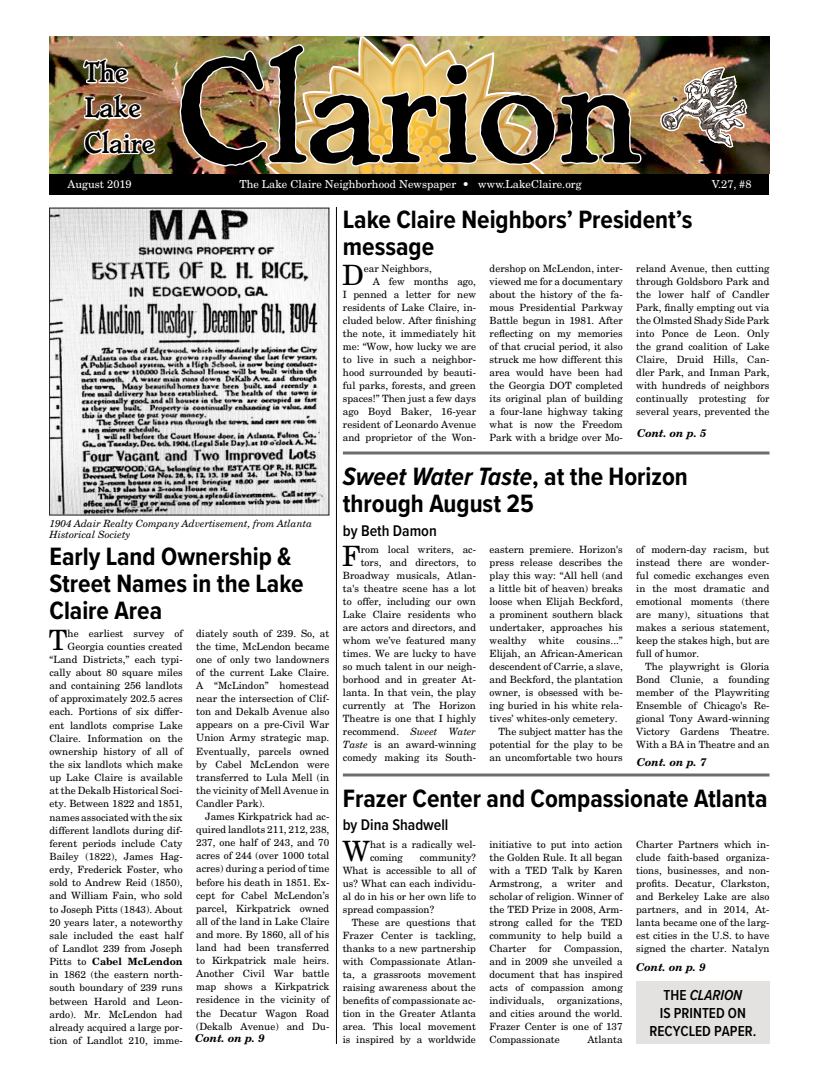
<style>
.page{position:relative;width:819px;height:1080px;background:#fff}
.page>*{position:absolute;margin:0;border:0;box-sizing:border-box;transform-origin:0 0}
.t1{font:153.7px "Chesterfield Ant D";color:#000}
.t2{font:29.5px/35.4px "Chesterfield Ant D";color:#000}
.t3{font:28px "New Century Schlbk LT Std";color:#000}
.t4{font:700 26px/27.1px "Proxima Nova Cond";color:#000}
.t5{font:600 16px "Proxima Nova Cond";color:#000}
.t6{font:600 15px/18px "Proxima Nova Cond";color:#000;text-align:center}
.t7{font:11px "New Century Schlbk LT Std";color:#fff}
.t8{font:italic 700 11px "New Century Schlbk LT Std";color:#000}
.t9{font:10px/13px "New Century Schlbk LT Std";color:#000;text-align:justify}
.t10{font:italic 10px/11px "New Century Schlbk LT Std";color:#000}
.s1{font-weight:700}
.s2{font-style:italic}
</style>
<div class="page">
<div style="left:50px;top:174px;width:720px;height:21px;background:#000"></div>
<img style="left:50px;top:36px;width:128px;height:138px">
<img style="left:81px;top:47px;width:76px;height:127px">
<img style="left:178px;top:36px;width:592px;height:139px">
<hr style="left:343px;top:452px;width:427px;height:1px;background:#272324">
<hr style="left:343px;top:454px;width:427px;height:1px;background:#272324">
<hr style="left:343px;top:774px;width:427px;height:1px;background:#272324">
<hr style="left:343px;top:776px;width:427px;height:1px;background:#272324">
<hr style="left:336px;top:207px;width:1px;height:837px;background:#000">
<div style="left:636px;top:981px;width:134px;height:63px;background:#e3e2e1"></div>
<img style="left:51px;top:210px;width:276px;height:304px">
<h2 class="t2" style="left:84px;top:55px;width:71px">The<br>Lake<br>Claire</h2>
<h1 class="t1" style="left:177px;top:21px;width:466px">Clarion</h1>
<p class="t7" style="left:68px;top:178px;width:66px">August 2019</p>
<p class="t7" style="left:239px;top:178px;width:344px">The Lake Claire Neighborhood Newspaper • www.LakeClaire.org</p>
<p class="t7" style="left:712px;top:178px;width:41px">V.27, #8</p>
<p class="t10" style="left:49px;top:518px;width:264px">1904 Adair Realty Company Advertisement, from Atlanta<br>Historical Society</p>
<h3 class="t4" style="left:50px;top:542px;width:256px">Early Land Ownership &amp;<br>Street Names in the Lake<br>Claire Area</h3>
<h3 class="t3" style="left:49px;top:623px;width:20px">T</h3>
<p class="t9" style="left:49px;top:627px;width:135px;text-align:right">he earliest survey of<br>Georgia counties created “Land Districts,” each typi&shy;cally about 80 square miles and containing 256 landlots of approximately 202.5 acres each. Portions of six differ&shy;ent landlots comprise Lake<br>Claire. Information on the ownership history of all of the six landlots which make up Lake Claire is available at the Dekalb Historical Soci&shy;ety. Between 1822 and 1851, names associated with the six different landlots during dif&shy;ferent periods include Caty<br>Bailey (1822), James Hag&shy;erdy, Frederick Foster, who sold to Andrew Reid (1850), and William Fain, who sold to Joseph Pitts (1843). About<br>20 years later, a noteworthy sale included the east half of Landlot 239 from Joseph<br>Pitts to <span class="s1">Cabel McLendon </span>in 1862 (the eastern north&shy;south boundary of 239 runs between Harold and Leon&shy;ardo). Mr. McLendon had already acquired a large por&shy;tion of Landlot 210, imme-</p>
<p class="t9" style="left:196px;top:627px;width:135px">diately south of 239. So, at the time, McLendon became one of only two landowners of the current Lake Claire.<br>A “McLindon” homestead near the intersection of Clif&shy;ton and Dekalb Avenue also appears on a pre-Civil War Union Army strategic map.<br>Eventually, parcels owned by Cabel McLendon were transferred to Lula Mell (in the vicinity of Mell Avenue in Candler Park).</p>
<p class="t9" style="left:196px;top:810px;width:135px;text-indent:9px">James Kirkpatrick had ac&shy;quired landlots 211, 212, 238, 237, one half of 243, and 70 acres of 244 (over 1000 total acres) during a period of time before his death in 1851. Ex&shy;cept for Cabel McLendon’s parcel, Kirkpatrick owned all of the land in Lake Claire and more. By 1860, all of his land had been transferred to Kirkpatrick male heirs.<br>Another Civil War battle map shows a Kirkpatrick residence in the vicinity of the Decatur Wagon Road (Dekalb Avenue) and Du-</p>
<p class="t8" style="left:195px;top:1031px;width:71px">Cont. on p. 9</p>
<h3 class="t4" style="left:343px;top:205px;width:351px">Lake Claire Neighbors’ President’s message</h3>
<h3 class="t3" style="left:342px;top:258px;width:23px">D</h3>
<p class="t9" style="left:364px;top:262px;width:69px">ear Neighbors,</p>
<p class="t9" style="left:490px;top:262px;width:135px">dershop on McLendon, inter&shy;viewed me for a documentary about the history of the fa&shy;mous Presidential Parkway Battle begun in 1981. After reflecting on my memories of that crucial period, it also struck me how different this area would have been had the Georgia DOT completed its original plan of building a four-lane highway taking what is now the Freedom Park with a bridge over Mo-</p>
<p class="t9" style="left:636px;top:262px;width:135px">reland Avenue, then cutting through Goldsboro Park and the lower half of Candler Park, finally empting out via the Olmsted Shady Side Park into Ponce de Leon. Only the grand coalition of Lake Claire, Druid Hills, Can&shy;dler Park, and Inman Park, with hundreds of neighbors continually protesting for several years, prevented the</p>
<h3 class="t4" style="left:343px;top:462px;width:347px"><span class="s2">Sweet Water Taste</span>, at the Horizon through August 25</h3>
<h3 class="t5" style="left:343px;top:519px;width:96px">by Beth Damon</h3>
<h3 class="t3" style="left:342px;top:539px;width:20px">F</h3>
<p class="t9" style="left:373px;top:275px;width:105px">A few months ago,</p>
<p class="t9" style="left:343px;top:288px;width:135px">I penned a letter for new</p>
<p class="t9" style="left:343px;top:301px;width:135px">residents of Lake Claire, in-</p>
<p class="t9" style="left:343px;top:314px;width:135px">cluded below. After finishing</p>
<p class="t9" style="left:343px;top:327px;width:135px">the note, it immediately hit</p>
<p class="t9" style="left:343px;top:340px;width:135px">me: “Wow, how lucky we are</p>
<p class="t9" style="left:343px;top:353px;width:135px">to live in such a neighbor-</p>
<p class="t9" style="left:343px;top:366px;width:135px">hood surrounded by beauti-</p>
<p class="t9" style="left:343px;top:379px;width:135px">ful parks, forests, and green</p>
<p class="t9" style="left:343px;top:392px;width:135px">spaces!” Then just a few days</p>
<p class="t9" style="left:343px;top:405px;width:135px">ago Boyd Baker, 16-year</p>
<p class="t9" style="left:343px;top:418px;width:135px">resident of Leonardo Avenue</p>
<p class="t9" style="left:343px;top:431px;width:135px">and proprietor of the Won-</p>
<p class="t8" style="left:637px;top:426px;width:71px">Cont. on p. 5</p>
<p class="t9" style="left:343px;top:543px;width:135px;text-align:right">rom local writers, ac&shy;tors, and directors, to<br>Broadway musicals, Atlan&shy;ta's theatre scene has a lot to offer, including our own<br>Lake Claire residents who are actors and directors, and whom we’ve featured many times. We are lucky to have so much talent in our neigh&shy;borhood and in greater At&shy;lanta. In that vein, the play currently at The Horizon<br>Theatre is one that I highly recommend. <span class="s2">Sweet Water<br>Taste</span> is an award-winning comedy making its South-</p>
<p class="t9" style="left:490px;top:543px;width:135px">eastern premiere. Horizon's</p>
<p class="t9" style="left:636px;top:543px;width:135px">of modern-day racism, but instead there are wonder&shy;ful comedic exchanges even in the most dramatic and emotional moments (there are many), situations that makes a serious statement, keep the stakes high, but are full of humor.</p>
<p class="t9" style="left:636px;top:660px;width:135px;text-indent:9px">The playwright is Gloria Bond Clunie, a founding member of the Playwriting Ensemble of Chicago's Re&shy;gional Tony Award-winning Victory Gardens Theatre.<br>With a BA in Theatre and an</p>
<p class="t9" style="left:490px;top:556px;width:135px">press release describes the</p>
<p class="t9" style="left:490px;top:569px;width:135px">play this way: “All hell (and</p>
<p class="t9" style="left:490px;top:582px;width:135px">a little bit of heaven) breaks</p>
<p class="t9" style="left:490px;top:595px;width:135px">loose when Elijah Beckford,</p>
<p class="t9" style="left:490px;top:608px;width:135px">a prominent southern black</p>
<p class="t9" style="left:490px;top:621px;width:135px">undertaker, approaches his</p>
<p class="t9" style="left:490px;top:634px;width:135px">wealthy white cousins...”</p>
<p class="t9" style="left:490px;top:647px;width:135px">Elijah, an African-American</p>
<p class="t9" style="left:490px;top:660px;width:135px">descendent of Carrie, a slave,</p>
<p class="t9" style="left:490px;top:673px;width:135px">and Beckford, the plantation</p>
<p class="t9" style="left:490px;top:686px;width:135px">owner, is obsessed with be-</p>
<p class="t9" style="left:490px;top:699px;width:135px">ing buried in his white rela-</p>
<p class="t9" style="left:490px;top:712px;width:129px">tives’ whites-only cemetery.</p>
<p class="t9" style="left:499px;top:725px;width:126px">The subject matter has the</p>
<p class="t9" style="left:490px;top:738px;width:135px">potential for the play to be</p>
<p class="t9" style="left:490px;top:751px;width:135px">an uncomfortable two hours</p>
<p class="t8" style="left:637px;top:755px;width:71px">Cont. on p. 7</p>
<h3 class="t4" style="left:343px;top:784px;width:426px">Frazer Center and Compassionate Atlanta</h3>
<h3 class="t5" style="left:343px;top:813px;width:107px">by Dina Shadwell</h3>
<h3 class="t3" style="left:343px;top:834px;width:29px">W</h3>
<p class="t9" style="left:370px;top:838px;width:107px">hat is a radically wel&shy;coming</p>
<p class="t9" style="left:636px;top:838px;width:135px">Charter Partners which in&shy;clude faith-based organiza&shy;tions, businesses, and non&shy;profits. Decatur, Clarkston, and Berkeley Lake are also partners, and in 2014, At&shy;lanta became one of the larg&shy;est cities in the U.S. to have signed the charter. Natalyn</p>
<h3 class="t6" style="left:649px;top:986px;width:108px">THE <span class="s2">CLARION<br></span>IS PRINTED ON<br>RECYCLED PAPER.</h3>
<p class="t9" style="left:489px;top:838px;width:135px">initiative to put into action the Golden Rule. It all began with a TED Talk by Karen Armstrong, a writer and scholar of religion. Winner of the TED Prize in 2008, Arm&shy;strong called for the TED community to help build a Charter</p>
<p class="t9" style="left:343px;top:851px;width:135px;text-indent:77px">community?<br>What is accessible to all of us? What can each individu&shy;al do in his or her own life to spread compassion?</p>
<p class="t9" style="left:343px;top:916px;width:135px;text-indent:9px">These are questions that Frazer Center is tackling, thanks to a new partnership with Compassionate Atlan&shy;ta, a grassroots movement raising awareness about the benefits of compassionate ac&shy;tion in the Greater Atlanta area. This local movement is inspired by a worldwide</p>
<p class="t9" style="left:489px;top:942px;width:135px;text-indent:75px">Compassion, and in 2009 she unveiled a document that has inspired acts of compassion among individuals,</p>
<p class="t9" style="left:539px;top:942px;width:14px">for</p>
<p class="t8" style="left:636px;top:960px;width:71px">Cont. on p. 9</p>
<p class="t9" style="left:489px;top:994px;width:135px;text-indent:68px">organizations, and cities around the world.<br>Frazer Center is one of 137<br>Compassionate</p>
<p class="t9" style="left:587px;top:1033px;width:37px">Atlanta</p>
</div>
